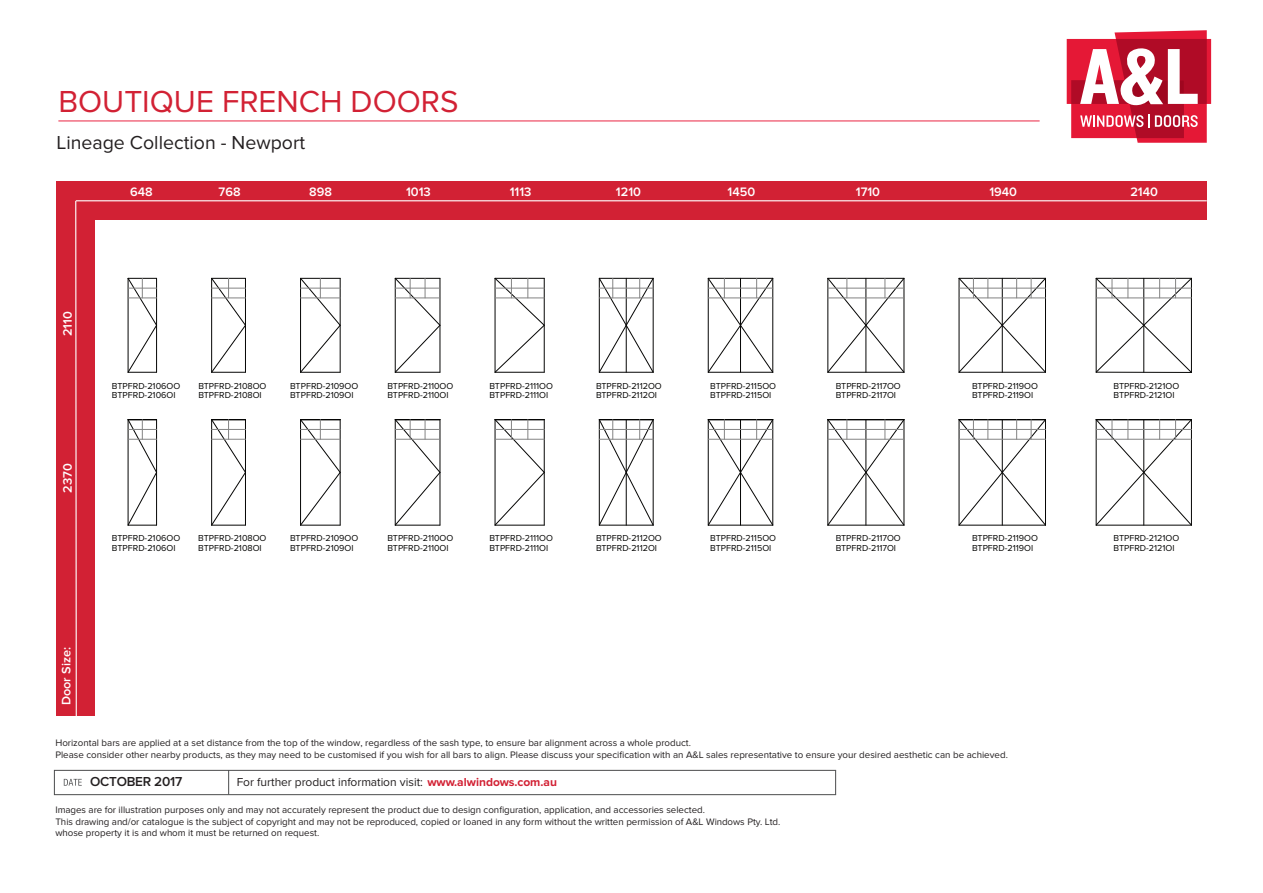
<style>
.page{position:relative;width:1263px;height:893px;background:#fff}
.page>*{position:absolute;margin:0;border:0;box-sizing:border-box;transform-origin:0 0}
.t1{font:31.5px "Proxima Nova";color:#d22134}
.t2{font:19.5px "Proxima Nova";color:#231f20}
.t3{font:600 13.5px "Proxima Nova";letter-spacing:-.02em;color:#231f20}
.t4{font:600 12.75px "Proxima Nova";color:#fff}
.t5{font:12px "Proxima Nova";color:#231f20}
.t6{font:9.75px/11.7px "Proxima Nova";color:#231f20}
.t7{font:9px/9.4px "Proxima Nova A";color:#050504}
.s1{font-weight:700;color:#d22134}
</style>
<div class="page">
<div style="left:57px;top:182px;width:38px;height:534px;background:#d22134"></div>
<div style="left:57px;top:182px;width:1150px;height:38px;background:#d22134"></div>
<svg style="left:1067px;top:30px;width:144px;height:113px"></svg>
<svg style="left:75px;top:200px;width:2px;height:516px"></svg>
<hr style="left:76px;top:200px;width:1131px;height:1px;background:#fff">
<hr style="left:58px;top:121px;width:982px;height:1px;background:#ea2543">
<hr style="left:904px;top:278px;width:1px;height:94px;background:#050504">
<hr style="left:904px;top:420px;width:1px;height:105px;background:#050504">
<hr style="left:440px;top:278px;width:1px;height:94px;background:#050504">
<hr style="left:440px;top:420px;width:1px;height:105px;background:#050504">
<svg style="left:211px;top:278px;width:35px;height:95px"></svg>
<svg style="left:300px;top:278px;width:41px;height:95px"></svg>
<svg style="left:599px;top:278px;width:55px;height:95px"></svg>
<svg style="left:708px;top:278px;width:65px;height:95px"></svg>
<svg style="left:827px;top:278px;width:77px;height:95px"></svg>
<hr style="left:212px;top:288px;width:33px;height:1px;background:#848484">
<hr style="left:301px;top:288px;width:39px;height:1px;background:#848484">
<hr style="left:599px;top:288px;width:54px;height:1px;background:#848484">
<hr style="left:708px;top:288px;width:65px;height:1px;background:#848484">
<hr style="left:828px;top:288px;width:76px;height:1px;background:#848484">
<svg style="left:128px;top:278px;width:29px;height:95px"></svg>
<hr style="left:212px;top:298px;width:33px;height:1px;background:#848484">
<hr style="left:301px;top:298px;width:39px;height:1px;background:#848484">
<hr style="left:599px;top:298px;width:54px;height:1px;background:#848484">
<hr style="left:708px;top:298px;width:65px;height:1px;background:#848484">
<hr style="left:828px;top:298px;width:76px;height:1px;background:#848484">
<svg style="left:395px;top:278px;width:45px;height:95px"></svg>
<svg style="left:494px;top:278px;width:51px;height:95px"></svg>
<svg style="left:958px;top:278px;width:88px;height:95px"></svg>
<svg style="left:1096px;top:278px;width:96px;height:95px"></svg>
<svg style="left:211px;top:419px;width:35px;height:107px"></svg>
<svg style="left:300px;top:419px;width:41px;height:107px"></svg>
<svg style="left:599px;top:419px;width:55px;height:107px"></svg>
<svg style="left:708px;top:419px;width:65px;height:107px"></svg>
<svg style="left:827px;top:419px;width:77px;height:107px"></svg>
<hr style="left:212px;top:429px;width:33px;height:1px;background:#848484">
<hr style="left:301px;top:429px;width:39px;height:1px;background:#848484">
<hr style="left:599px;top:429px;width:54px;height:1px;background:#848484">
<hr style="left:708px;top:429px;width:65px;height:1px;background:#848484">
<hr style="left:828px;top:429px;width:76px;height:1px;background:#848484">
<svg style="left:128px;top:419px;width:29px;height:107px"></svg>
<hr style="left:212px;top:439px;width:33px;height:1px;background:#848484">
<hr style="left:301px;top:439px;width:39px;height:1px;background:#848484">
<hr style="left:599px;top:439px;width:54px;height:1px;background:#848484">
<hr style="left:708px;top:439px;width:65px;height:1px;background:#848484">
<hr style="left:828px;top:439px;width:76px;height:1px;background:#848484">
<svg style="left:395px;top:419px;width:45px;height:107px"></svg>
<svg style="left:494px;top:419px;width:51px;height:107px"></svg>
<svg style="left:958px;top:419px;width:88px;height:107px"></svg>
<svg style="left:1096px;top:419px;width:96px;height:107px"></svg>
<svg style="left:64px;top:779px;width:18px;height:7px"></svg>
<div style="left:54px;top:770px;width:782px;height:25px;border:1px solid #4b4c4d"></div>
<svg style="left:228px;top:770px;width:1px;height:24px"></svg>
<svg style="left:835px;top:770px;width:1px;height:25px"></svg>
<h1 class="t1" style="left:58px;top:84px;width:402px">BOUTIQUE FRENCH DOORS</h1>
<h2 class="t2" style="left:56px;top:131px;width:250px">Lineage Collection - Newport</h2>
<h3 class="t4" style="left:219px;top:184px;width:23px">768</h3>
<h3 class="t4" style="left:309px;top:184px;width:24px">898</h3>
<h3 class="t4" style="left:406px;top:184px;width:26px">1013</h3>
<h3 class="t4" style="left:510px;top:184px;width:23px">1113</h3>
<h3 class="t4" style="left:616px;top:184px;width:27px">1210</h3>
<h3 class="t4" style="left:728px;top:184px;width:29px">1450</h3>
<h3 class="t4" style="left:856px;top:184px;width:26px">1710</h3>
<h3 class="t4" style="left:130px;top:184px;width:24px">648</h3>
<h3 class="t4" style="left:60px;top:336px;width:27px;rotate:-90deg">2110</h3>
<h3 class="t4" style="left:989px;top:184px;width:29px">1940</h3>
<h3 class="t4" style="left:1130px;top:184px;width:29px">2140</h3>
<h3 class="t4" style="left:60px;top:493px;width:31px;rotate:-90deg">2370</h3>
<h3 class="t4" style="left:59px;top:705px;width:60px;rotate:-90deg">Door Size:</h3>
<p class="t7" style="left:112px;top:381px;width:70px">BTPFRD-2106OO<br>BTPFRD-2106OI</p>
<p class="t7" style="left:198px;top:381px;width:70px">BTPFRD-2108OO<br>BTPFRD-2108OI</p>
<p class="t7" style="left:290px;top:381px;width:70px">BTPFRD-2109OO<br>BTPFRD-2109OI</p>
<p class="t7" style="left:387px;top:381px;width:68px">BTPFRD-2110OO<br>BTPFRD-2110OI</p>
<p class="t7" style="left:489px;top:381px;width:65px">BTPFRD-2111OO<br>BTPFRD-2111OI</p>
<p class="t7" style="left:596px;top:381px;width:67px">BTPFRD-2112OO<br>BTPFRD-2112OI</p>
<p class="t7" style="left:710px;top:381px;width:67px">BTPFRD-2115OO<br>BTPFRD-2115OI</p>
<p class="t7" style="left:836px;top:381px;width:67px">BTPFRD-2117OO<br>BTPFRD-2117OI</p>
<p class="t7" style="left:972px;top:381px;width:67px">BTPFRD-2119OO<br>BTPFRD-2119OI</p>
<p class="t7" style="left:1113px;top:381px;width:67px">BTPFRD-2121OO<br>BTPFRD-2121OI</p>
<p class="t7" style="left:112px;top:534px;width:70px">BTPFRD-2106OO<br>BTPFRD-2106OI</p>
<p class="t7" style="left:198px;top:534px;width:70px">BTPFRD-2108OO<br>BTPFRD-2108OI</p>
<p class="t7" style="left:290px;top:534px;width:70px">BTPFRD-2109OO<br>BTPFRD-2109OI</p>
<p class="t7" style="left:387px;top:534px;width:68px">BTPFRD-2110OO<br>BTPFRD-2110OI</p>
<p class="t7" style="left:489px;top:534px;width:65px">BTPFRD-2111OO<br>BTPFRD-2111OI</p>
<p class="t7" style="left:596px;top:534px;width:67px">BTPFRD-2112OO<br>BTPFRD-2112OI</p>
<p class="t7" style="left:710px;top:534px;width:67px">BTPFRD-2115OO<br>BTPFRD-2115OI</p>
<p class="t7" style="left:836px;top:534px;width:67px">BTPFRD-2117OO<br>BTPFRD-2117OI</p>
<p class="t7" style="left:972px;top:534px;width:67px">BTPFRD-2119OO<br>BTPFRD-2119OI</p>
<p class="t7" style="left:1113px;top:534px;width:67px">BTPFRD-2121OO<br>BTPFRD-2121OI</p>
<p class="t6" style="left:55px;top:738px;width:954px">Horizontal bars are applied at a set distance from the top of the window, regardless of the sash type, to ensure bar alignment across a whole product.<br>Please consider other nearby products, as they may need to be customised if you wish for all bars to align. Please discuss your specification with an A&amp;L sales representative to ensure your desired aesthetic can be achieved.</p>
<h3 class="t3" style="left:90px;top:773px;width:94px">OCTOBER 2017</h3>
<p class="t5" style="left:237px;top:775px;width:322px">For further product information visit: <span class="s1">www.alwindows.com.au</span></p>
<p class="t6" style="left:55px;top:804px;width:726px">Images are for illustration purposes only and may not accurately represent the product due to design configuration, application, and accessories selected.<br>This drawing and/or catalogue is the subject of copyright and may not be reproduced, copied or loaned in any form without the written permission of A&amp;L Windows Pty. Ltd. whose property it is and whom it must be returned on request.</p>
</div>
